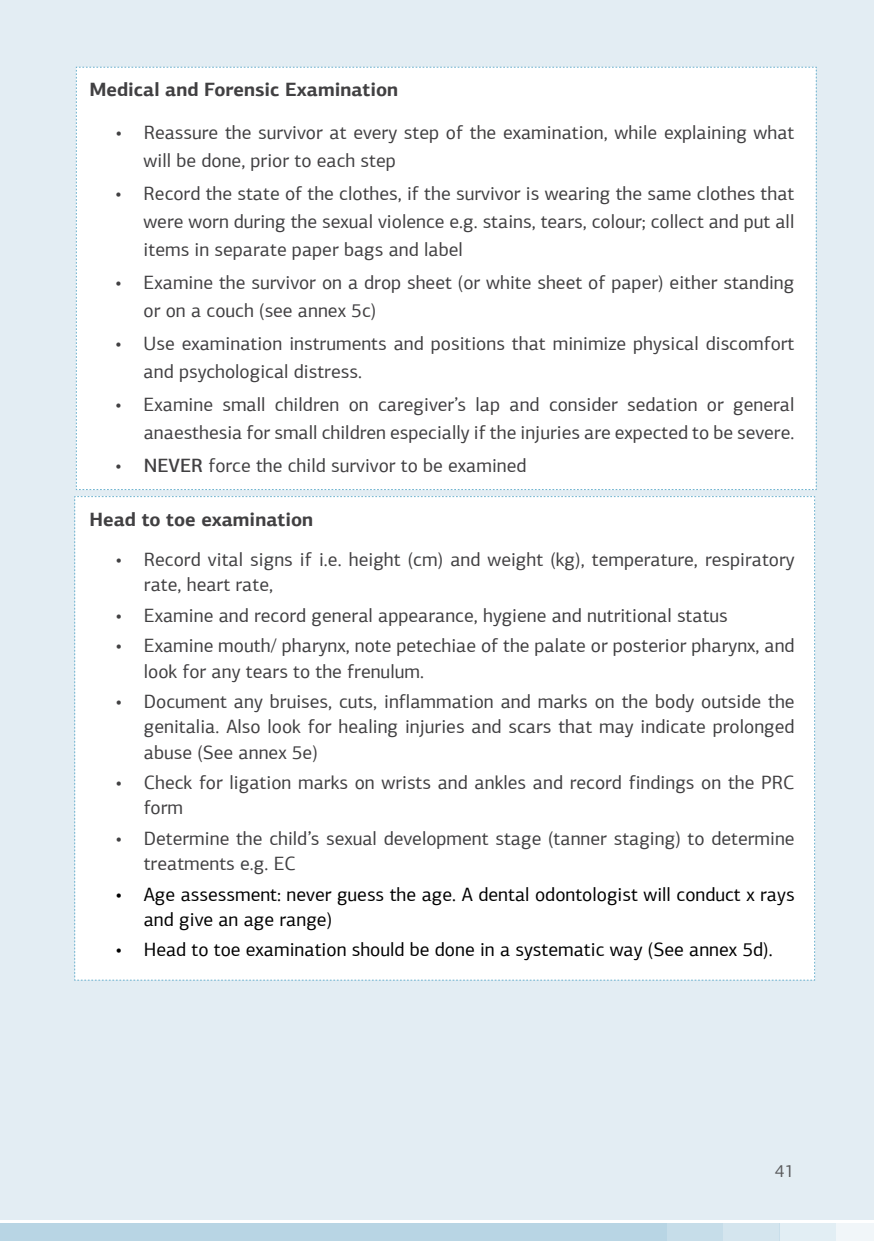
<style>
.page{position:relative;width:874px;height:1241px;background:#fff}
.page>*{position:absolute;margin:0;border:0;box-sizing:border-box;transform-origin:0 0}
.t1{font:19.25px/28px "PF Agora Sans Pro";color:#414042}
.t2{font:19.25px/25.4px "PF Agora Sans Pro";color:#000}
.t3{font:700 19.25px "PF Agora Sans Pro";color:#414042}
.t4{font:17.5px "PF Agora Sans Pro";color:#58595b}
.s1{font-weight:500}
</style>
<div class="page">
<div style="left:835px;top:1223px;width:38px;height:17px;background:#f1f6f9"></div>
<div style="left:722px;top:1223px;width:57px;height:17px;background:#d4e5ee"></div>
<div style="left:779px;top:1223px;width:56px;height:17px;background:#e2eef4"></div>
<div style="left:665px;top:1223px;width:57px;height:17px;background:#c6dde9"></div>
<div style="left:0;top:1223px;width:665px;height:17px;background:#b8d5e4"></div>
<div style="left:0;top:0;width:873px;height:1219px;background:#e3edf3"></div>
<div style="left:76px;top:67px;width:740px;height:423px;background:#fff"></div>
<div style="left:74px;top:496px;width:740px;height:484px;background:#fff"></div>
<p class="t3" style="left:89px;top:77px;width:310px">Medical and Forensic Examination</p>
<p class="t1" style="left:143px;top:118px;width:652px;text-indent:-28px">• Reassure the survivor at every step of the examination, while explaining what will be done, prior to each step</p>
<p class="t1" style="left:143px;top:179px;width:652px;text-align:justify;text-indent:-28px">• Record the state of the clothes, if the survivor is wearing the same clothes that were worn during the sexual violence e.g. stains, tears, colour; collect and put all items in separate paper bags and label</p>
<p class="t1" style="left:143px;top:268px;width:652px;text-indent:-28px">• Examine the survivor on a drop sheet (or white sheet of paper) either standing or on a couch (see annex 5c)</p>
<p class="t1" style="left:143px;top:329px;width:652px;text-indent:-28px">• Use examination instruments and positions that minimize physical discomfort and psychological distress.</p>
<p class="t1" style="left:115px;top:390px;width:680px;text-align:right">• Examine small children on caregiver’s lap and consider sedation or general anaesthesia for small children especially if the injuries are expected to be severe.</p>
<p class="t1" style="left:116px;top:451px;width:412px">• <span class="s1">NEVER</span> force the child survivor to be examined</p>
<p class="t3" style="left:90px;top:507px;width:225px">Head to toe examination</p>
<p class="t1" style="left:144px;top:546px;width:652px;line-height:25.4px;text-indent:-28px">• Record vital signs if i.e. height (cm) and weight (kg), temperature, respiratory rate, heart rate,</p>
<p class="t1" style="left:116px;top:601px;width:613px">• Examine and record general appearance, hygiene and nutritional status</p>
<p class="t1" style="left:144px;top:632px;width:652px;line-height:25.4px;text-indent:-28px">• Examine mouth/ pharynx, note petechiae of the palate or posterior pharynx, and look for any tears to the frenulum.</p>
<p class="t1" style="left:144px;top:688px;width:652px;line-height:25.4px;text-align:justify;text-indent:-28px">• Document any bruises, cuts, inflammation and marks on the body outside the genitalia. Also look for healing injuries and scars that may indicate prolonged abuse (See annex 5e)</p>
<p class="t1" style="left:144px;top:769px;width:652px;line-height:25.4px;text-indent:-28px">• Check for ligation marks on wrists and ankles and record findings on the PRC form</p>
<p class="t1" style="left:144px;top:825px;width:652px;line-height:25.4px;text-indent:-28px">• Determine the child’s sexual development stage (tanner staging) to determine treatments e.g. EC</p>
<p class="t2" style="left:144px;top:881px;width:652px;text-indent:-28px">• Age assessment: never guess the age. A dental odontologist will conduct x rays and give an age range)</p>
<p class="t2" style="left:116px;top:936px;width:658px">• Head to toe examination should be done in a systematic way (See annex 5d).</p>
<p class="t4" style="left:774px;top:1160px;width:21px">41</p>
</div>
